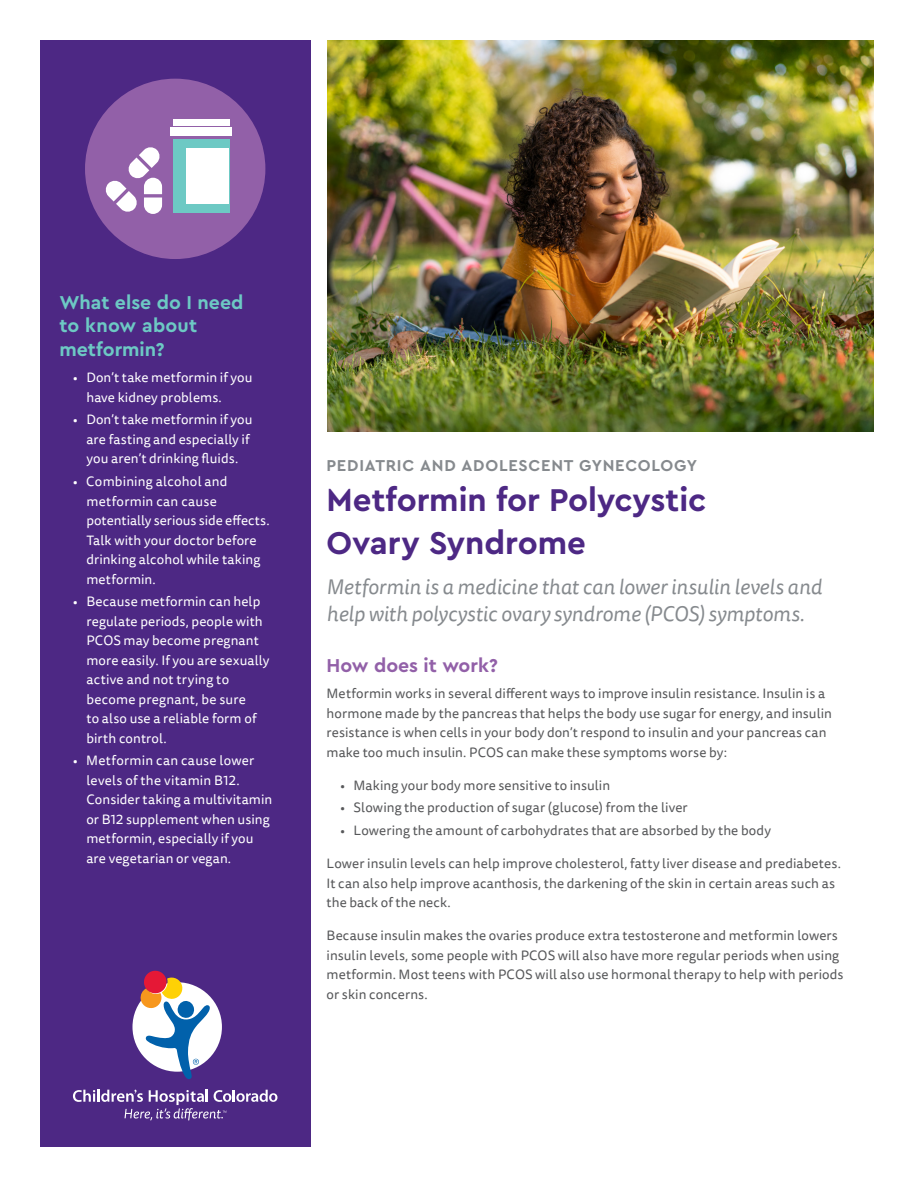
<style>
.page{position:relative;width:918px;height:1188px;background:#fff}
.page>*{position:absolute;margin:0;border:0;box-sizing:border-box;transform-origin:0 0}
.Medium_Header{font:700 33px/43.2px "Cera PRO";color:#4d2884}
.Overview_Copy{font:italic 21px/27px "Tisa Sans OT";color:#868a8e}
.Second_Level_-_light_purple{font:700 19.5px/23.4px "Cera PRO";color:#6dc9c4}
.Second_Level_-_light_purple-2{font:700 19.5px "Cera PRO";color:#9260a8}
.Eyebrow{font:700 16.5px "Cera PRO";letter-spacing:.04em;color:#868a8e}
.Body_Copy_-_Preferred{font:13.5px/19.5px "Tisa Sans OT";letter-spacing:.01em;color:#57585a}
.t1{font:13.5px/19.5px "Tisa Sans OT";letter-spacing:.01em;color:#fff}
</style>
<div class="page">
<div style="left:40px;top:40px;width:270px;height:1107px;background:#4d2884"></div>
<div style="left:132px;top:982px;width:90px;height:90px;background:#fff;border-radius:50%"></div>
<svg style="left:73px;top:1090px;width:204px;height:30px;background:#6f529b"></svg>
<svg style="left:140px;top:971px;width:70px;height:109px"></svg>
<img style="left:327px;top:40px;width:547px;height:391px">
<div style="left:85px;top:79px;width:180px;height:180px;background:#9260a8;border-radius:50%"></div>
<svg style="left:105px;top:147px;width:57px;height:67px"></svg>
<div style="left:173px;top:139px;width:56px;height:74px;background:#6dc9c4"></div>
<div style="left:170px;top:128px;width:62px;height:8px;background:#fff"></div>
<div style="left:173px;top:119px;width:56px;height:6px;background:#fff"></div>
<div style="left:187px;top:148px;width:42px;height:55px;background:#fff"></div>
<p class="Second_Level_-_light_purple" style="left:59px;top:290px;width:186px">What else do I need to know about metformin?</p>
<p class="t1" style="left:86px;top:368px;width:168px;text-indent:-14px">• Don’t take metformin if you have kidney problems.</p>
<p class="t1" style="left:86px;top:411px;width:168px;text-indent:-14px">• Don’t take metformin if you are fasting and especially if you aren’t drinking fluids.</p>
<p class="t1" style="left:86px;top:472px;width:185px;text-indent:-14px">• Combining alcohol and metformin can cause potentially serious side effects.<br>Talk with your doctor before drinking alcohol while taking metformin.</p>
<p class="t1" style="left:86px;top:593px;width:184px;text-indent:-14px">• Because metformin can help regulate periods, people with<br>PCOS may become pregnant more easily. If you are sexually active and not trying to become pregnant, be sure<br>to also use a reliable form of birth control.</p>
<p class="t1" style="left:86px;top:752px;width:187px;text-indent:-14px">• Metformin can cause lower levels of the vitamin B12.<br>Consider taking a multivitamin or B12 supplement when using metformin, especially if you are vegetarian or vegan.</p>
<p class="Eyebrow" style="left:327px;top:455px;width:372px">PEDIATRIC AND ADOLESCENT GYNECOLOGY</p>
<p class="Medium_Header" style="left:327px;top:477px;width:381px">Metformin for Polycystic<br>Ovary Syndrome</p>
<p class="Overview_Copy" style="left:327px;top:575px;width:497px">Metformin is a medicine that can lower insulin levels and help with polycystic ovary syndrome (PCOS) symptoms.</p>
<p class="Second_Level_-_light_purple-2" style="left:327px;top:652px;width:173px">How does it work?</p>
<p class="Body_Copy_-_Preferred" style="left:327px;top:684px;width:507px">Metformin works in several different ways to improve insulin resistance. Insulin is a hormone made by the pancreas that helps the body use sugar for energy, and insulin resistance is when cells in your body don’t respond to insulin and your pancreas can make too much insulin. PCOS can make these symptoms worse by:</p>
<p class="Body_Copy_-_Preferred" style="left:340px;top:776px;width:272px">• Making your body more sensitive to insulin</p>
<p class="Body_Copy_-_Preferred" style="left:340px;top:799px;width:349px">• Slowing the production of sugar (glucose) from the liver</p>
<p class="Body_Copy_-_Preferred" style="left:340px;top:821px;width:432px">• Lowering the amount of carbohydrates that are absorbed by the body</p>
<p class="Body_Copy_-_Preferred" style="left:327px;top:854px;width:516px">Lower insulin levels can help improve cholesterol, fatty liver disease and prediabetes.<br>It can also help improve acanthosis, the darkening of the skin in certain areas such as the back of the neck.</p>
<p class="Body_Copy_-_Preferred" style="left:327px;top:926px;width:518px">Because insulin makes the ovaries produce extra testosterone and metformin lowers insulin levels, some people with PCOS will also have more regular periods when using metformin. Most teens with PCOS will also use hormonal therapy to help with periods or skin concerns.</p>
</div>
